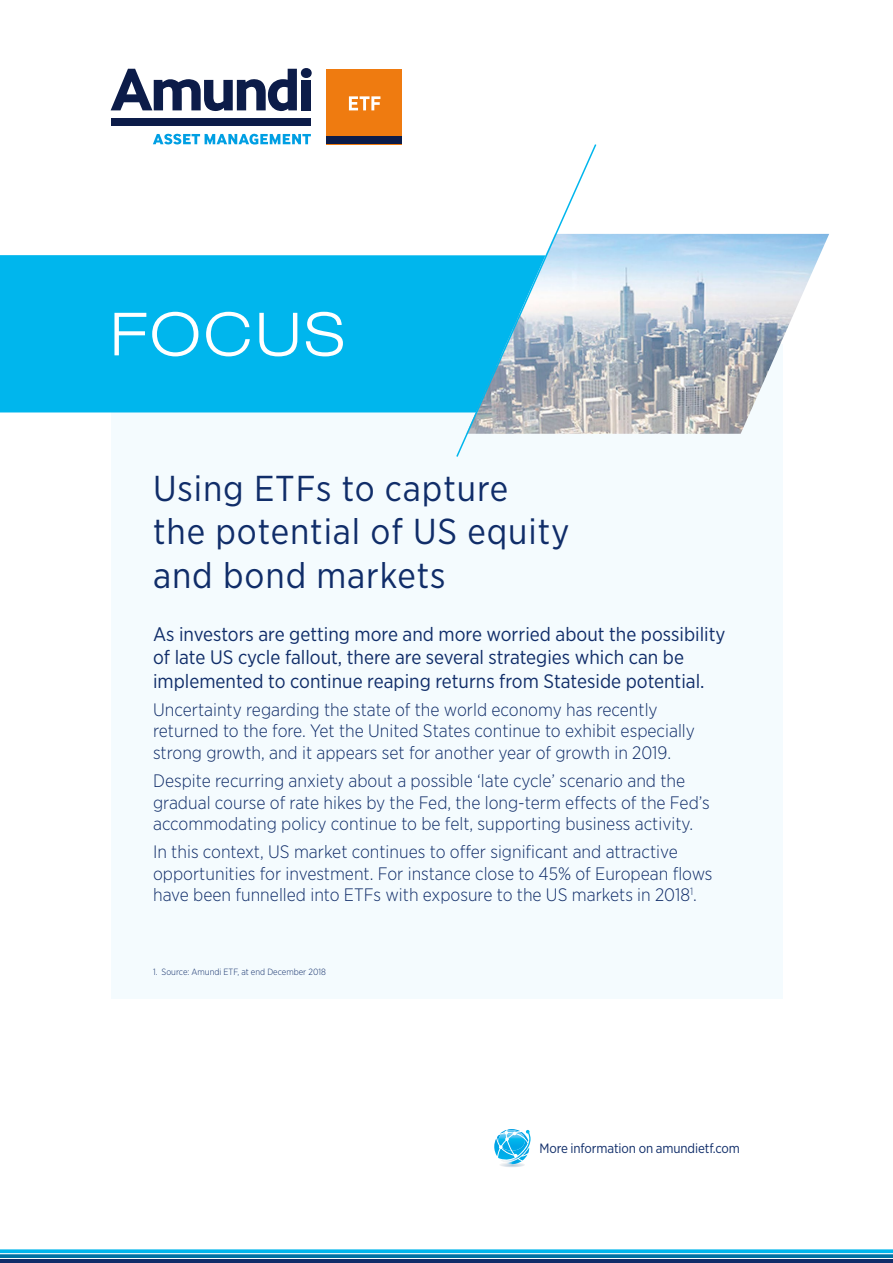
<style>
.page{position:relative;width:893px;height:1263px;background:#fff}
.page>*{position:absolute;margin:0;border:0;box-sizing:border-box;transform-origin:0 0}
.t1{font:300 expanded 59.55px "Helvetica Neue LT Std";letter-spacing:.05em;color:#fff}
.t2{font:36px/43.5px "Gotham Narrow";letter-spacing:.025em;color:#102d69}
.t3{font:19.5px/23.4px "Gotham Narrow";color:#102d69}
.t4{font:300 18px/21.6px "Gotham Narrow";color:#102d69}
.t5{font:13.5px "Gotham Narrow";letter-spacing:-.01em;color:#102d69}
.t6{font:300 9px "Gotham Narrow";color:#102d69}
</style>
<div class="page">
<div style="left:111px;top:118px;width:200px;height:8px;background:#0c1c49"></div>
<svg style="left:111px;top:69px;width:186px;height:42px"></svg>
<div style="left:301px;top:68px;width:11px;height:10px;background:#0c1c49;border-radius:50%"></div>
<div style="left:302px;top:80px;width:9px;height:30px;background:#0c1c49"></div>
<svg style="left:153px;top:134px;width:158px;height:11px"></svg>
<div style="left:327px;top:69px;width:75px;height:75px;background:#ef7b10"></div>
<div style="left:327px;top:136px;width:75px;height:8px;background:#0c1c49"></div>
<svg style="left:349px;top:96px;width:31px;height:14px"></svg>
<svg style="left:0;top:1254px;width:893px;height:4px;background:#117ba9"></svg>
<svg style="left:0;top:1249px;width:893px;height:4px;background:#18bdee"></svg>
<hr style="left:0;top:1259px;width:893px;height:4px;background:#102d69">
<div style="left:111px;top:344px;width:671px;height:655px;background:#f4fbfe"></div>
<div style="left:0;top:255px;width:455px;height:157px;background:#00b6ed"></div>
<img style="left:598px;top:234px;width:231px;height:200px">
<svg style="left:455px;top:144px;width:143px;height:313px"></svg>
<svg style="left:494px;top:1129px;width:37px;height:38px"></svg>
<h1 class="t1" style="left:111px;top:299px;width:235px">FOCUS</h1>
<h2 class="t2" style="left:153px;top:466px;width:418px">Using ETFs to capture<br>the potential of US equity and bond markets</h2>
<p class="t3" style="left:153px;top:622px;width:574px">As investors are getting more and more worried about the possibility of late US cycle fallout, there are several strategies which can be implemented to continue reaping returns from Stateside potential.</p>
<p class="t4" style="left:153px;top:698px;width:543px">Uncertainty regarding the state of the world economy has recently returned to the fore. Yet the United States continue to exhibit especially strong growth, and it appears set for another year of growth in 2019.</p>
<p class="t4" style="left:153px;top:769px;width:558px">Despite recurring anxiety about a possible ‘late cycle’ scenario and the gradual course of rate hikes by the Fed, the long-term effects of the Fed’s accommodating policy continue to be felt, supporting business activity.</p>
<p class="t4" style="left:153px;top:841px;width:561px">In this context, US market continues to offer significant and attractive opportunities for investment. For instance close to 45% of European flows have been funnelled into ETFs with exposure to the US markets in 2018<sup>1</sup>.</p>
<p class="t6" style="left:153px;top:966px;width:174px">1. Source: Amundi ETF, at end December 2018</p>
<p class="t5" style="left:540px;top:1140px;width:202px">More information on amundietf.com</p>
</div>
